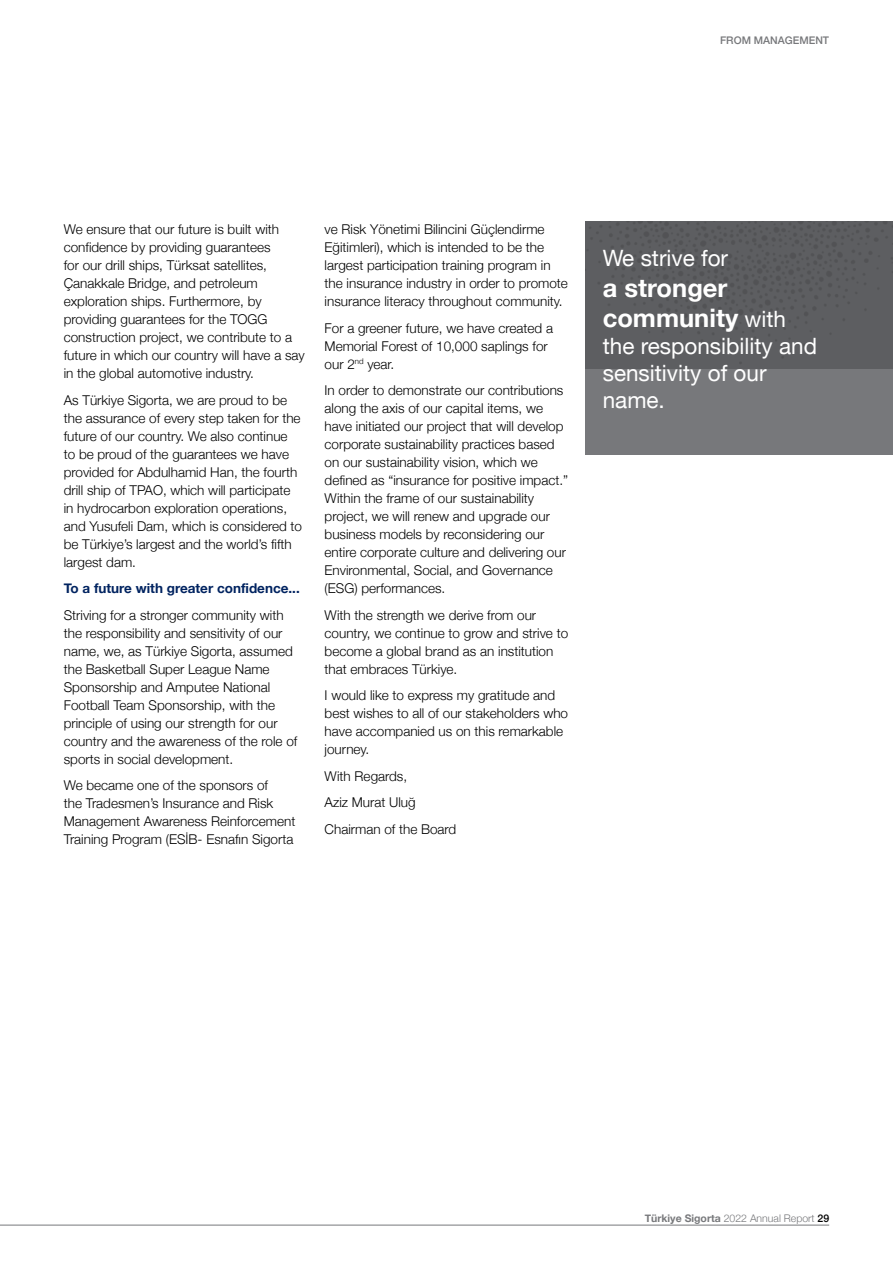
<style>
.page{position:relative;width:893px;height:1263px;background:#fff}
.page>*{position:absolute;margin:0;border:0;box-sizing:border-box;transform-origin:0 0}
.t1{font:700 25.5px/30.6px "Helvetica Neue";color:#fff}
.t2{font:22.5px/27px "Helvetica Neue";color:#fff}
.t3{font:300 13.5px/18px "Helvetica Neue";color:#000}
.t4{font:700 13.5px "Helvetica Neue";color:#002360}
.t5{font:300 10.5px "Helvetica Neue";color:#77787b}
.t6{font:500 10.5px "Helvetica Neue";color:#77787b}
.s1{font-weight:400;font-size:22.5px}
.s2{font-weight:700}
.s3{font-weight:500;color:#000}
</style>
<div class="page">
<div style="left:585px;top:221px;width:308px;height:234px;background:#77787b"></div>
<div style="left:585px;top:221px;width:308px;height:148px;background:#5d5e61"></div>
<hr style="left:0;top:1225px;width:829px;height:1px;background:#77787b">
<p class="t6" style="left:720px;top:32px;width:111px">FROM MANAGEMENT</p>
<p class="t3" style="left:64px;top:219px;width:243px">We ensure that our future is built with confidence by providing guarantees<br>for our drill ships, Türksat satellites, Çanakkale Bridge, and petroleum exploration ships. Furthermore, by providing guarantees for the TOGG construction project, we contribute to a future in which our country will have a say in the global automotive industry.</p>
<p class="t3" style="left:64px;top:390px;width:240px">As Türkiye Sigorta, we are proud to be the assurance of every step taken for the future of our country. We also continue to be proud of the guarantees we have provided for Abdulhamid Han, the fourth drill ship of TPAO, which will participate in hydrocarbon exploration operations, and Yusufeli Dam, which is considered to be Türkiye’s largest and the world’s fifth largest dam.</p>
<p class="t4" style="left:64px;top:578px;width:238px">To a future with greater confidence...</p>
<p class="t3" style="left:64px;top:605px;width:235px">Striving for a stronger community with the responsibility and sensitivity of our name, we, as Türkiye Sigorta, assumed the Basketball Super League Name Sponsorship and Amputee National Football Team Sponsorship, with the principle of using our strength for our country and the awareness of the role of sports in social development.</p>
<p class="t3" style="left:64px;top:775px;width:233px">We became one of the sponsors of<br>the Tradesmen’s Insurance and Risk Management Awareness Reinforcement Training Program (ESİB- Esnafın Sigorta</p>
<p class="t3" style="left:325px;top:219px;width:245px">ve Risk Yönetimi Bilincini Güçlendirme Eğitimleri), which is intended to be the largest participation training program in the insurance industry in order to promote insurance literacy throughout community.</p>
<p class="t3" style="left:325px;top:318px;width:230px">For a greener future, we have created a<br>Memorial Forest of 10,000 saplings for our 2<sup>nd</sup> year.</p>
<p class="t3" style="left:325px;top:380px;width:245px">In order to demonstrate our contributions along the axis of our capital items, we have initiated our project that will develop corporate sustainability practices based on our sustainability vision, which we defined as “insurance for positive impact.” Within the frame of our sustainability project, we will renew and upgrade our business models by reconsidering our entire corporate culture and delivering our Environmental, Social, and Governance (ESG) performances.</p>
<p class="t3" style="left:325px;top:605px;width:245px">With the strength we derive from our country, we continue to grow and strive to become a global brand as an institution that embraces Türkiye.</p>
<p class="t3" style="left:325px;top:685px;width:245px">I would like to express my gratitude and best wishes to all of our stakeholders who have accompanied us on this remarkable journey.</p>
<p class="t3" style="left:325px;top:762px;width:133px;line-height:26.5px">With Regards,<br>Aziz Murat Uluğ<br>Chairman of the Board</p>
<h2 class="t2" style="left:603px;top:246px;width:127px">We strive for</h2>
<h1 class="t1" style="left:603px;top:273px;width:185px">a stronger community <span class="s1">with</span></h1>
<h2 class="t2" style="left:603px;top:334px;width:216px">the responsibility and sensitivity of our name.</h2>
<p class="t5" style="left:645px;top:1210px;width:186px"><span class="s2">Türkiye Sigorta</span> 2022 Annual Report <span class="s3">29</span></p>
</div>
